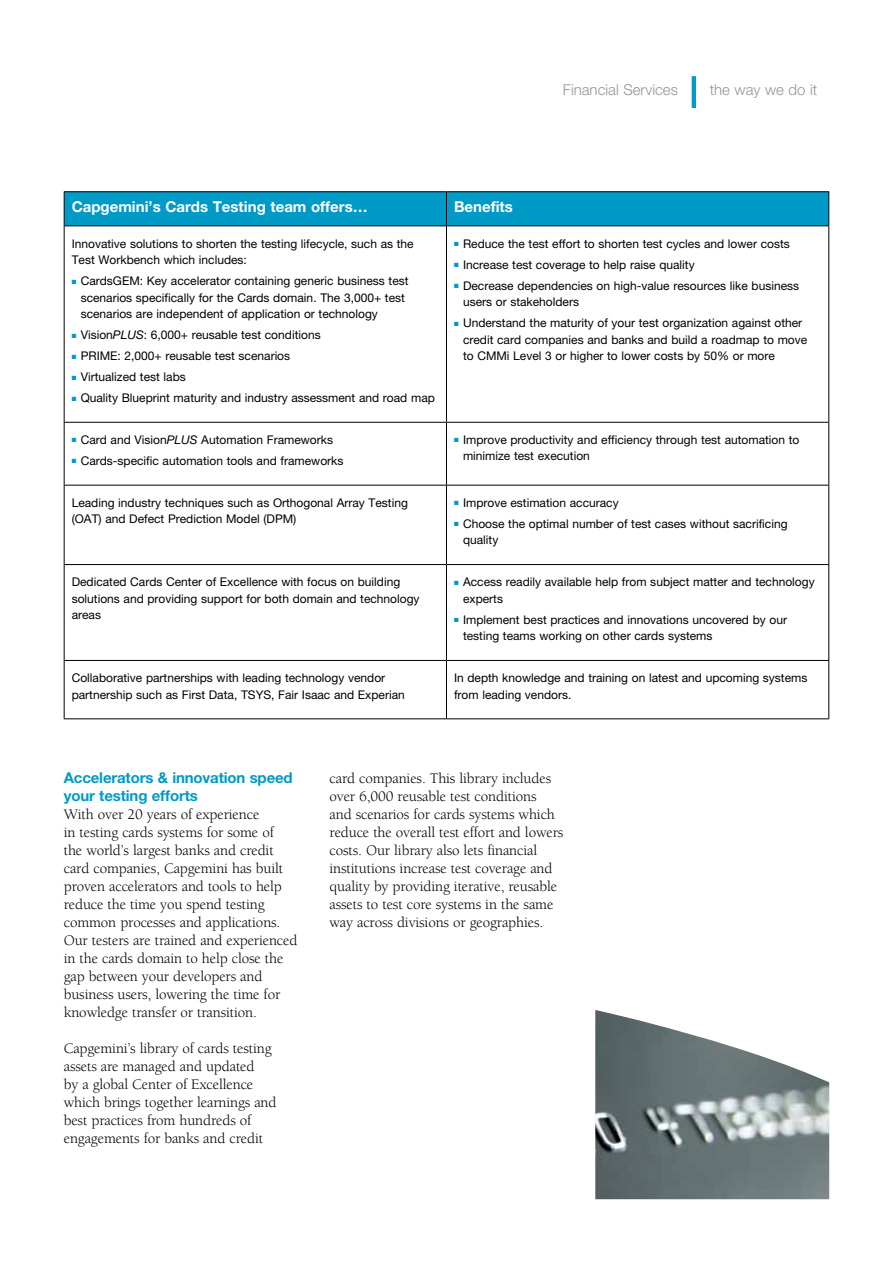
<style>
.page{position:relative;width:893px;height:1263px;background:#fff}
.page>*{position:absolute;margin:0;border:0;box-sizing:border-box;transform-origin:0 0}
.t1{font:15px/18px "Berkeley Std";letter-spacing:-.01em;color:#000}
.t2{font:700 15px/18px "Helvetica Neue LT Std";letter-spacing:-.01em;color:#009ac7}
.t3{font:700 15px "Helvetica Neue LT Std";color:#fff}
.t4{font:300 15px "Helvetica Neue LT Std";color:#939598}
.t5{font:12px/16.5px "Helvetica Neue LT Std";color:#000}
.s1{color:#009ac7}
.s2{font-style:italic}
</style>
<div class="page">
<hr style="left:692px;top:76px;width:4px;height:32px;background:#009ac7">
<img style="left:595px;top:1010px;width:234px;height:189px">
<div style="left:65px;top:192px;width:763px;height:33px;background:#009ac7"></div>
<svg style="left:65px;top:226px;width:763px;height:434px"></svg>
<hr style="left:64px;top:191px;width:382px;height:1px;background:#000">
<hr style="left:64px;top:192px;width:1px;height:33px;background:#000">
<hr style="left:446px;top:191px;width:383px;height:1px;background:#000">
<hr style="left:446px;top:192px;width:1px;height:33px;background:#000">
<hr style="left:828px;top:192px;width:1px;height:33px;background:#000">
<hr style="left:64px;top:225px;width:382px;height:1px;background:#000">
<hr style="left:64px;top:226px;width:1px;height:196px;background:#000">
<hr style="left:446px;top:225px;width:383px;height:1px;background:#000">
<hr style="left:446px;top:226px;width:1px;height:196px;background:#000">
<hr style="left:828px;top:226px;width:1px;height:196px;background:#000">
<hr style="left:64px;top:422px;width:382px;height:1px;background:#000">
<hr style="left:64px;top:423px;width:1px;height:62px;background:#000">
<hr style="left:446px;top:422px;width:383px;height:1px;background:#000">
<hr style="left:446px;top:423px;width:1px;height:62px;background:#000">
<hr style="left:828px;top:423px;width:1px;height:62px;background:#000">
<hr style="left:64px;top:485px;width:382px;height:1px;background:#000">
<hr style="left:64px;top:485px;width:1px;height:79px;background:#000">
<hr style="left:446px;top:485px;width:383px;height:1px;background:#000">
<hr style="left:446px;top:485px;width:1px;height:79px;background:#000">
<hr style="left:828px;top:485px;width:1px;height:79px;background:#000">
<hr style="left:64px;top:564px;width:382px;height:1px;background:#000">
<hr style="left:64px;top:565px;width:1px;height:95px;background:#000">
<hr style="left:446px;top:564px;width:383px;height:1px;background:#000">
<hr style="left:446px;top:565px;width:1px;height:95px;background:#000">
<hr style="left:828px;top:565px;width:1px;height:95px;background:#000">
<hr style="left:64px;top:660px;width:382px;height:1px;background:#000">
<hr style="left:64px;top:661px;width:1px;height:57px;background:#000">
<hr style="left:446px;top:660px;width:383px;height:1px;background:#000">
<hr style="left:446px;top:661px;width:1px;height:57px;background:#000">
<hr style="left:828px;top:661px;width:1px;height:57px;background:#000">
<hr style="left:64px;top:718px;width:382px;height:1px;background:#000">
<hr style="left:446px;top:718px;width:383px;height:1px;background:#000">
<p class="t4" style="left:563px;top:80px;width:116px">Financial Services</p>
<p class="t4" style="left:710px;top:80px;width:109px">the way we do it</p>
<p class="t3" style="left:72px;top:198px;width:298px">Capgemini’s Cards Testing team offers…</p>
<p class="t3" style="left:454px;top:198px;width:60px">Benefits</p>
<p class="t5" style="left:72px;top:235px;width:343px">Innovative solutions to shorten the testing lifecycle, such as the<br>Test Workbench which includes:</p>
<p class="t5" style="left:81px;top:272px;width:329px;text-indent:-9px"><span class="s1">■</span> CardsGEM: Key accelerator containing generic business test scenarios specifically for the Cards domain. The 3,000+ test scenarios are independent of application or technology</p>
<p class="t5" style="left:72px;top:326px;width:250px"><span class="s1">■</span> Vision<span class="s2">PLUS</span>: 6,000+ reusable test conditions</p>
<p class="t5" style="left:72px;top:347px;width:220px"><span class="s1">■</span> PRIME: 2,000+ reusable test scenarios</p>
<p class="t5" style="left:72px;top:368px;width:116px"><span class="s1">■</span> Virtualized test labs</p>
<p class="t5" style="left:72px;top:389px;width:365px"><span class="s1">■</span> Quality Blueprint maturity and industry assessment and road map</p>
<p class="t5" style="left:454px;top:235px;width:337px"><span class="s1">■</span> Reduce the test effort to shorten test cycles and lower costs</p>
<p class="t5" style="left:454px;top:256px;width:242px"><span class="s1">■</span> Increase test coverage to help raise quality</p>
<p class="t5" style="left:463px;top:277px;width:338px;text-indent:-9px"><span class="s1">■</span> Decrease dependencies on high-value resources like business users or stakeholders</p>
<p class="t5" style="left:463px;top:314px;width:346px;text-indent:-9px"><span class="s1">■</span> Understand the maturity of your test organization against other credit card companies and banks and build a roadmap to move to CMMi Level 3 or higher to lower costs by 50% or more</p>
<p class="t5" style="left:72px;top:431px;width:263px"><span class="s1">■</span> Card and Vision<span class="s2">PLUS</span> Automation Frameworks</p>
<p class="t5" style="left:72px;top:452px;width:273px"><span class="s1">■</span> Cards-specific automation tools and frameworks</p>
<p class="t5" style="left:463px;top:431px;width:338px;text-indent:-9px"><span class="s1">■</span> Improve productivity and efficiency through test automation to minimize test execution</p>
<p class="t5" style="left:72px;top:494px;width:338px">Leading industry techniques such as Orthogonal Array Testing (OAT) and Defect Prediction Model (DPM)</p>
<p class="t5" style="left:454px;top:494px;width:166px"><span class="s1">■</span> Improve estimation accuracy</p>
<p class="t5" style="left:463px;top:515px;width:326px;text-indent:-9px"><span class="s1">■</span> Choose the optimal number of test cases without sacrificing quality</p>
<p class="t5" style="left:72px;top:573px;width:349px">Dedicated Cards Center of Excellence with focus on building solutions and providing support for both domain and technology areas</p>
<p class="t5" style="left:463px;top:573px;width:353px;text-indent:-9px"><span class="s1">■</span> Access readily available help from subject matter and technology experts</p>
<p class="t5" style="left:463px;top:611px;width:325px;text-indent:-9px"><span class="s1">■</span> Implement best practices and innovations uncovered by our testing teams working on other cards systems</p>
<p class="t5" style="left:72px;top:669px;width:335px">Collaborative partnerships with leading technology vendor partnership such as First Data, TSYS, Fair Isaac and Experian</p>
<p class="t5" style="left:454px;top:669px;width:355px">In depth knowledge and training on latest and upcoming systems from leading vendors.</p>
<p class="t2" style="left:64px;top:769px;width:230px">Accelerators &amp; innovation speed your testing efforts</p>
<p class="t1" style="left:64px;top:806px;width:235px">With over 20 years of experience<br>in testing cards systems for some of<br>the world’s largest banks and credit card companies, Capgemini has built proven accelerators and tools to help reduce the time you spend testing common processes and applications.<br>Our testers are trained and experienced in the cards domain to help close the gap between your developers and business users, lowering the time for knowledge transfer or transition.</p>
<p class="t1" style="left:64px;top:1040px;width:214px">Capgemini’s library of cards testing assets are managed and updated<br>by a global Center of Excellence which brings together learnings and best practices from hundreds of engagements for banks and credit</p>
<p class="t1" style="left:330px;top:770px;width:235px">card companies. This library includes over 6,000 reusable test conditions<br>and scenarios for cards systems which reduce the overall test effort and lowers costs. Our library also lets financial institutions increase test coverage and quality by providing iterative, reusable assets to test core systems in the same way across divisions or geographies.</p>
</div>
